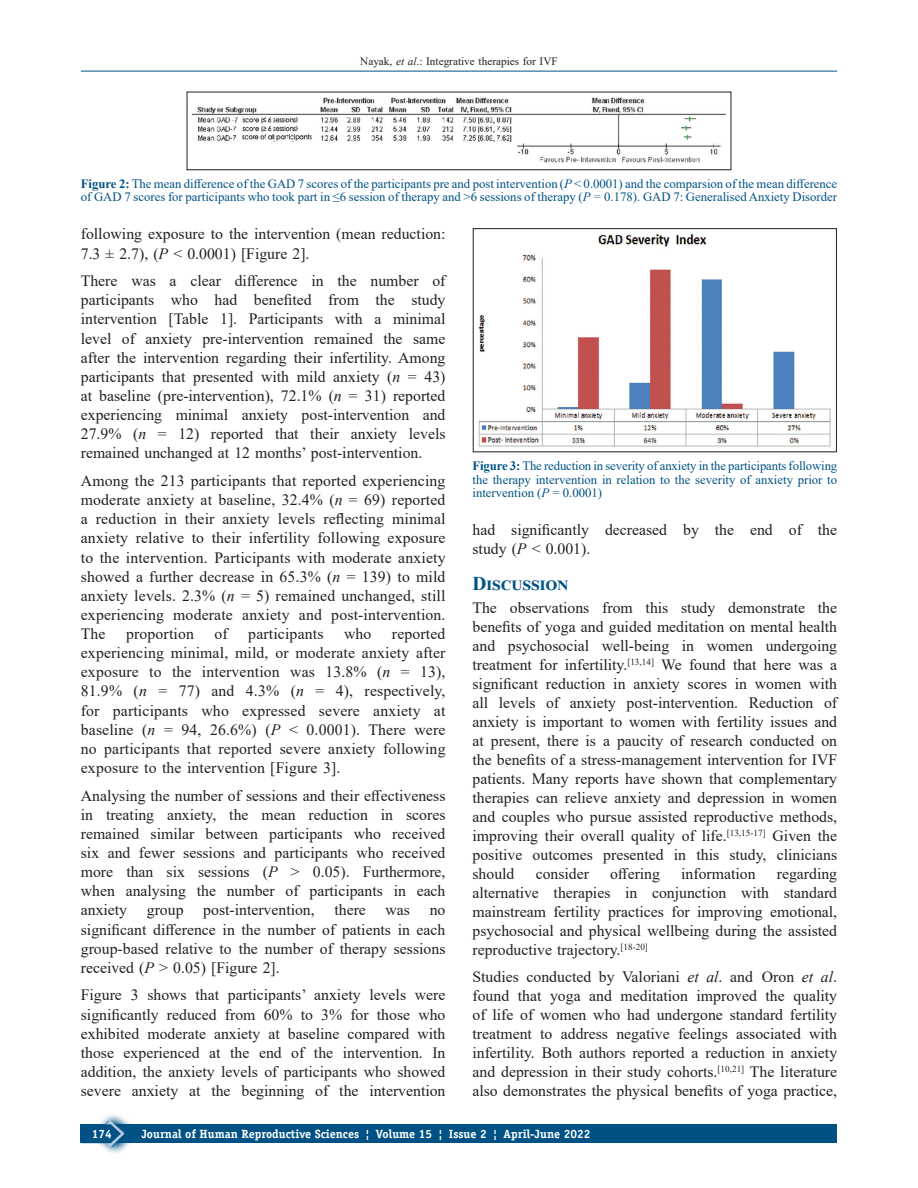
<style>
.page{position:relative;width:918px;height:1188px;background:#fff}
.page>*{position:absolute;margin:0;border:0;box-sizing:border-box;transform-origin:0 0}
.t1{font:700 19.5px "Times New Roman";color:#005285}
.TX{font:15.75px/19.2px "Times New Roman";color:#231f20;text-align:justify}
.FGC{font:12.75px/13.6px "Times New Roman";color:#005285}
.t2{font:700 12px "Officina Serif";color:#fff}
.t3{font:11.25px "Times New Roman";color:#231f20}
.s1{font-style:italic}
.s2{font-weight:700}
</style>
<div class="page">
<div style="left:81px;top:1124px;width:756px;height:19px;background:#005285"></div>
<svg style="left:103px;top:1114px;width:28px;height:39px"></svg>
<svg style="left:81px;top:1120px;width:44px;height:27px"></svg>
<hr style="left:81px;top:71px;width:756px;height:1px;background:#005285">
<img style="left:191px;top:97px;width:535px;height:66px">
<img style="left:478px;top:234px;width:353px;height:213px">
<div style="left:473px;top:228px;width:364px;height:224px;border:1px solid #231f20"></div>
<p class="t3" style="left:360px;top:53px;width:199px">Nayak, <span class="s1">et al</span>.: Integrative therapies for IVF</p>
<p class="FGC" style="left:81px;top:176px;width:758px"><span class="s2">Figure 2:</span> The mean difference of the GAD 7 scores of the participants pre and post intervention (<span class="s1">P</span> &lt; 0.0001) and the comparsion of the mean difference of GAD 7 scores for participants who took part in ≤6 session of therapy and &gt;6 sessions of therapy (<span class="s1">P =</span> 0.178). GAD 7: Generalised Anxiety Disorder</p>
<p class="TX" style="left:81px;top:224px;width:366px">following exposure to the intervention (mean reduction:<br>7.3 ± 2.7), (<span class="s1">P</span> &lt; 0.0001) [Figure 2].</p>
<p class="TX" style="left:81px;top:271px;width:366px">There was a clear difference in the number of participants who had benefited from the study intervention [Table 1]. Participants with a minimal level of anxiety pre‑intervention remained the same after the intervention regarding their infertility. Among participants that presented with mild anxiety (<span class="s1">n</span> = 43) at baseline (pre‑intervention), 72.1% (<span class="s1">n</span> = 31) reported experiencing minimal anxiety post‑intervention and 27.9% (<span class="s1">n</span> = 12) reported that their anxiety levels remained unchanged at 12 months’ post‑intervention.</p>
<p class="TX" style="left:81px;top:471px;width:366px">Among the 213 participants that reported experiencing moderate anxiety at baseline, 32.4% (<span class="s1">n</span> = 69) reported a reduction in their anxiety levels reflecting minimal anxiety relative to their infertility following exposure to the intervention. Participants with moderate anxiety showed a further decrease in 65.3% (<span class="s1">n</span> = 139) to mild anxiety levels. 2.3% (<span class="s1">n</span> = 5) remained unchanged, still experiencing moderate anxiety and post‑intervention.<br>The</p>
<p class="TX" style="left:81px;top:624px;width:366px;text-indent:311px">reported experiencing minimal, mild, or moderate anxiety after exposure to the intervention was 13.8% (<span class="s1">n</span> = 13), 81.9% (<span class="s1">n</span> = 77) and 4.3% (<span class="s1">n</span> = 4), respectively, for participants who expressed severe anxiety at baseline (<span class="s1">n</span> = 94, 26.6%) (<span class="s1">P</span> &lt; 0.0001). There were no participants that reported severe anxiety following exposure to the intervention [Figure 3].</p>
<p class="TX" style="left:81px;top:785px;width:366px">Analysing the number of sessions and their effectiveness in treating anxiety, the mean reduction in scores remained similar between participants who received six and fewer sessions and participants who received more than six sessions (<span class="s1">P</span> &gt; 0.05). Furthermore, when analysing the number of participants in each anxiety group post‑intervention, there was no significant difference in the number of patients in each group‑based relative to the number of therapy sessions received (<span class="s1">P</span> &gt; 0.05) [Figure 2].</p>
<p class="TX" style="left:81px;top:985px;width:366px">Figure 3 shows that participants’ anxiety levels were significantly reduced from 60% to 3% for those who exhibited moderate anxiety at baseline compared with those experienced at the end of the intervention. In addition, the anxiety levels of participants who showed severe anxiety at the beginning of the intervention</p>
<p class="TX" style="left:126px;top:624px;width:69px">proportion</p>
<p class="TX" style="left:215px;top:624px;width:15px">of</p>
<p class="TX" style="left:248px;top:624px;width:77px">participants</p>
<p class="TX" style="left:344px;top:624px;width:29px">who</p>
<p class="FGC" style="left:472px;top:458px;width:366px;text-align:justify"><span class="s2">Figure 3:</span> The reduction in severity of anxiety in the participants following the therapy intervention in relation to the severity of anxiety prior to intervention (<span class="s1">P</span> = 0.0001)</p>
<p class="TX" style="left:472px;top:520px;width:366px">had significantly decreased by the end of the study (<span class="s1">P</span> &lt; 0.001).</p>
<h1 class="t1" style="left:472px;top:570px;width:97px">Discussion</h1>
<p class="TX" style="left:472px;top:598px;width:366px">The observations from this study demonstrate the benefits of yoga and guided meditation on mental health and psychosocial well‑being in women undergoing treatment for infertility.<sup>[13,14]</sup> We found that here was a significant reduction in anxiety scores in women with all levels of anxiety post‑intervention. Reduction of anxiety is important to women with fertility issues and at present, there is a paucity of research conducted on the benefits of a stress‑management intervention for IVF patients. Many reports have shown that complementary therapies can relieve anxiety and depression in women and couples who pursue assisted reproductive methods, improving their overall quality of life.<sup>[13,15‑17]</sup> Given the positive outcomes presented in this study, clinicians should</p>
<p class="TX" style="left:472px;top:864px;width:366px;text-indent:304px">regarding alternative therapies in conjunction with standard mainstream fertility practices for improving emotional, psychosocial and physical wellbeing during the assisted reproductive trajectory.<sup>[18‑20]</sup></p>
<p class="TX" style="left:472px;top:967px;width:366px">Studies conducted by Valoriani <span class="s1">et al</span>. and Oron <span class="s1">et al</span>. found that yoga and meditation improved the quality of life of women who had undergone standard fertility treatment to address negative feelings associated with infertility. Both authors reported a reduction in anxiety and depression in their study cohorts.<sup>[10,21]</sup> The literature also demonstrates the physical benefits of yoga practice,</p>
<p class="TX" style="left:536px;top:864px;width:55px">consider</p>
<p class="TX" style="left:610px;top:864px;width:51px">offering</p>
<p class="TX" style="left:681px;top:864px;width:76px">information</p>
<p class="t2" style="left:92px;top:1126px;width:22px">174</p>
<p class="t2" style="left:142px;top:1127px;width:450px">Journal of Human Reproductive Sciences ¦ Volume 15 ¦ Issue 2 ¦ April-June 2022</p>
</div>
